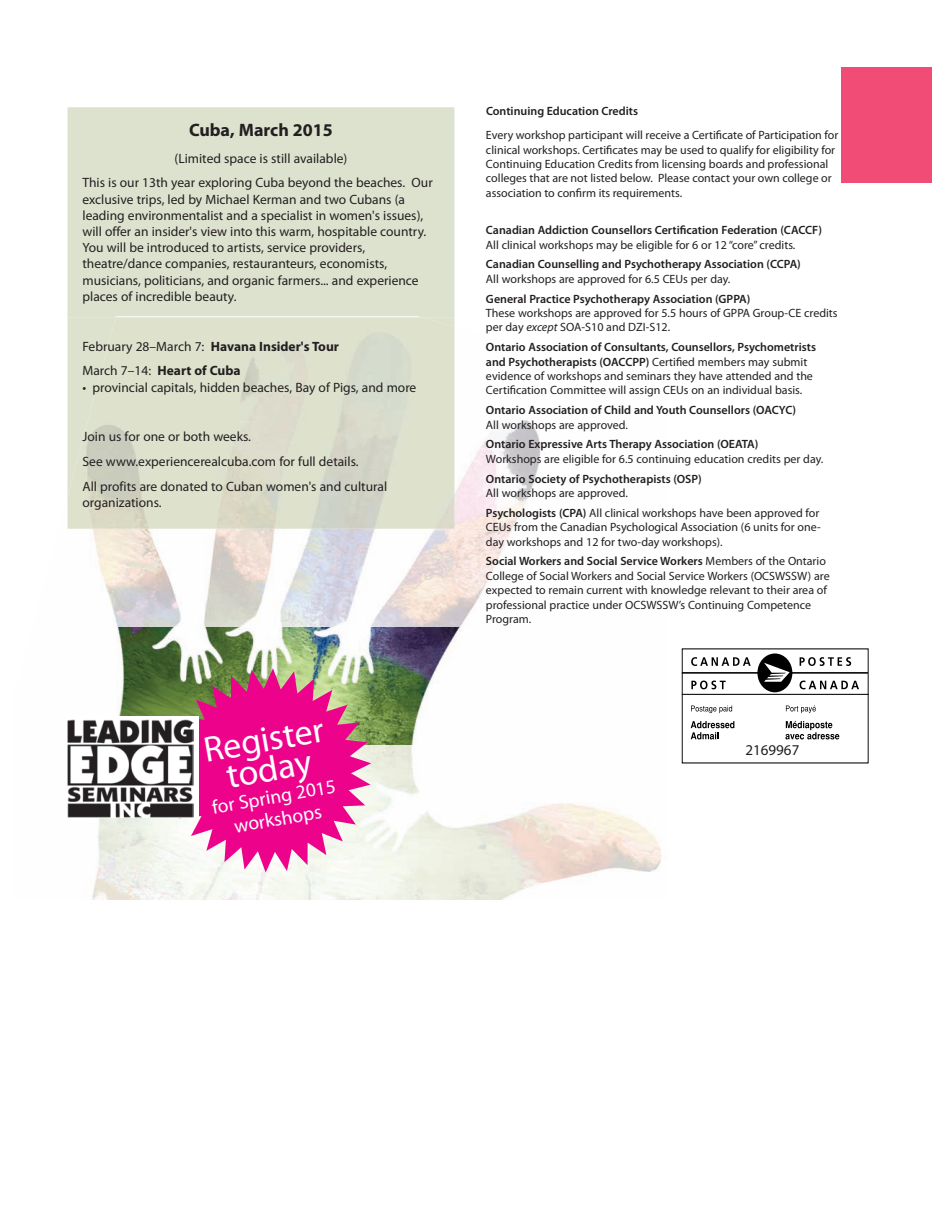
<style>
.page{position:relative;width:945px;height:1215px;background:#fff}
.page>*{position:absolute;margin:0;border:0;box-sizing:border-box;transform-origin:0 0}
.t1{font:36px/30px "Myriad Pro";color:#fff;text-align:center}
.t2{font:19.5px/22.5px "Myriad Pro";color:#fff;text-align:center}
.t3{font:700 18px "Myriad Pro";color:#231f20}
.t4{font:15px "Myriad Pro";color:#231f20}
.t5{font:13.5px/16.2px "Myriad Pro";color:#231f20}
.t6{font:700 13.5px/24.9px "Myriad Pro";color:#231f20}
.t7{font:12px/14.4px "Myriad Pro";color:#231f20}
.t8{font:600 12px "Myriad Pro";color:#231f20}
.s1{font-weight:400}
.s2{font-style:italic}
.s3{font-weight:600}
</style>
<div class="page">
<img style="left:67px;top:627px;width:395px;height:119px">
<div style="left:841px;top:68px;width:91px;height:115px;background:#f04c75"></div>
<img style="left:67px;top:746px;width:594px;height:154px">
<img style="left:67px;top:326px;width:474px;height:301px">
<hr style="left:682px;top:672px;width:186px;height:1px;background:#000">
<div style="left:757px;top:653px;width:35px;height:39px;background:#000;border-radius:50%"></div>
<svg style="left:764px;top:663px;width:26px;height:19px"></svg>
<svg style="left:800px;top:657px;width:51px;height:9px"></svg>
<svg style="left:800px;top:681px;width:59px;height:8px"></svg>
<svg style="left:691px;top:657px;width:60px;height:9px"></svg>
<svg style="left:691px;top:681px;width:35px;height:8px"></svg>
<hr style="left:682px;top:694px;width:187px;height:1px;background:#000">
<svg style="left:691px;top:705px;width:41px;height:8px"></svg>
<svg style="left:786px;top:705px;width:30px;height:8px"></svg>
<svg style="left:691px;top:721px;width:43px;height:19px"></svg>
<svg style="left:785px;top:721px;width:54px;height:19px"></svg>
<svg style="left:167px;top:668px;width:204px;height:204px;background:#de4d99"></svg>
<div style="left:68px;top:716px;width:131px;height:102px;background:#fff"></div>
<img style="left:68px;top:720px;width:126px;height:98px">
<div style="left:68px;top:107px;width:386px;height:210px;background:#dde2cf"></div>
<img style="left:116px;top:316px;width:305px;height:1px">
<img style="left:68px;top:317px;width:386px;height:212px">
<h3 class="t3" style="left:189px;top:123px;width:145px">Cuba, March 2015</h3>
<p class="t5" style="left:83px;top:147px;width:352px;line-height:24.9px;text-align:center">(Limited space is still available)<br>This is our 13th year exploring Cuba beyond the beaches. Our</p>
<p class="t5" style="left:83px;top:192px;width:345px">exclusive trips, led by Michael Kerman and two Cubans (a leading environmentalist and a specialist in women's issues), will offer an insider's view into this warm, hospitable country.<br>You will be introduced to artists, service providers, theatre/dance companies, restauranteurs, economists, musicians, politicians, and organic farmers... and experience places of incredible beauty.</p>
<p class="t6" style="left:83px;top:335px;width:258px"><span class="s1">February 28–March 7:</span> Havana Insider's Tour<br><span class="s1">March 7–14:</span> Heart of Cuba</p>
<p class="t5" style="left:83px;top:380px;width:335px">• provincial capitals, hidden beaches, Bay of Pigs, and more</p>
<p class="t5" style="left:83px;top:425px;width:306px;line-height:24.9px">Join us for one or both weeks.<br>See www.experiencerealcuba.com for full details.<br>All profits are donated to Cuban women's and cultural</p>
<p class="t5" style="left:83px;top:496px;width:81px">organizations.</p>
<h1 class="t1" style="left:202px;top:738px;width:123px;rotate:-10deg">Register today</h1>
<h2 class="t2" style="left:211px;top:798px;width:127px;rotate:-10deg">for Spring 2015 workshops</h2>
<p class="t8" style="left:486px;top:107px;width:154px">Continuing Education Credits</p>
<p class="t7" style="left:486px;top:129px;width:354px">Every workshop participant will receive a Certificate of Participation for clinical workshops. Certificates may be used to qualify for eligibility for Continuing Education Credits from licensing boards and professional colleges that are not listed below. Please contact your own college or association to confirm its requirements.</p>
<p class="t8" style="left:486px;top:226px;width:337px">Canadian Addiction Counsellors Certification Federation (CACCF)</p>
<p class="t7" style="left:486px;top:238px;width:311px">All clinical workshops may be eligible for 6 or 12 “core” credits.</p>
<p class="t8" style="left:486px;top:260px;width:316px">Canadian Counselling and Psychotherapy Association (CCPA)</p>
<p class="t7" style="left:486px;top:273px;width:246px">All workshops are approved for 6.5 CEUs per day.</p>
<p class="t8" style="left:486px;top:294px;width:266px">General Practice Psychotherapy Association (GPPA)</p>
<p class="t7" style="left:486px;top:307px;width:353px">These workshops are approved for 5.5 hours of GPPA Group-CE credits per day <span class="s2">except</span> SOA-S10 and DZI-S12.</p>
<p class="t7" style="left:486px;top:341px;width:332px"><span class="s3">Ontario Association of Consultants, Counsellors, Psychometrists and Psychotherapists (OACCPP)</span> Certified members may submit evidence of workshops and seminars they have attended and the Certification Committee will assign CEUs on an individual basis.</p>
<p class="t8" style="left:486px;top:406px;width:312px">Ontario Association of Child and Youth Counsellors (OACYC)</p>
<p class="t7" style="left:486px;top:418px;width:143px">All workshops are approved.</p>
<p class="t8" style="left:486px;top:440px;width:274px">Ontario Expressive Arts Therapy Association (OEATA)</p>
<p class="t7" style="left:486px;top:453px;width:339px">Workshops are eligible for 6.5 continuing education credits per day.</p>
<p class="t8" style="left:486px;top:474px;width:217px">Ontario Society of Psychotherapists (OSP)</p>
<p class="t7" style="left:486px;top:484px;width:335px;line-height:19.8px">All workshops are approved.<br><span class="s3">Psychologists (CPA)</span> All clinical workshops have been approved for</p>
<p class="t7" style="left:486px;top:521px;width:336px">CEUs from the Canadian Psychological Association (6 units for one&shy;day workshops and 12 for two-day workshops).</p>
<p class="t7" style="left:486px;top:555px;width:345px"><span class="s3">Social Workers and Social Service Workers</span> Members of the Ontario College of Social Workers and Social Service Workers (OCSWSSW) are expected to remain current with knowledge relevant to their area of professional practice under OCSWSSW’s Continuing Competence Program.</p>
<p class="t4" style="left:746px;top:745px;width:55px">2169967</p>
</div>
